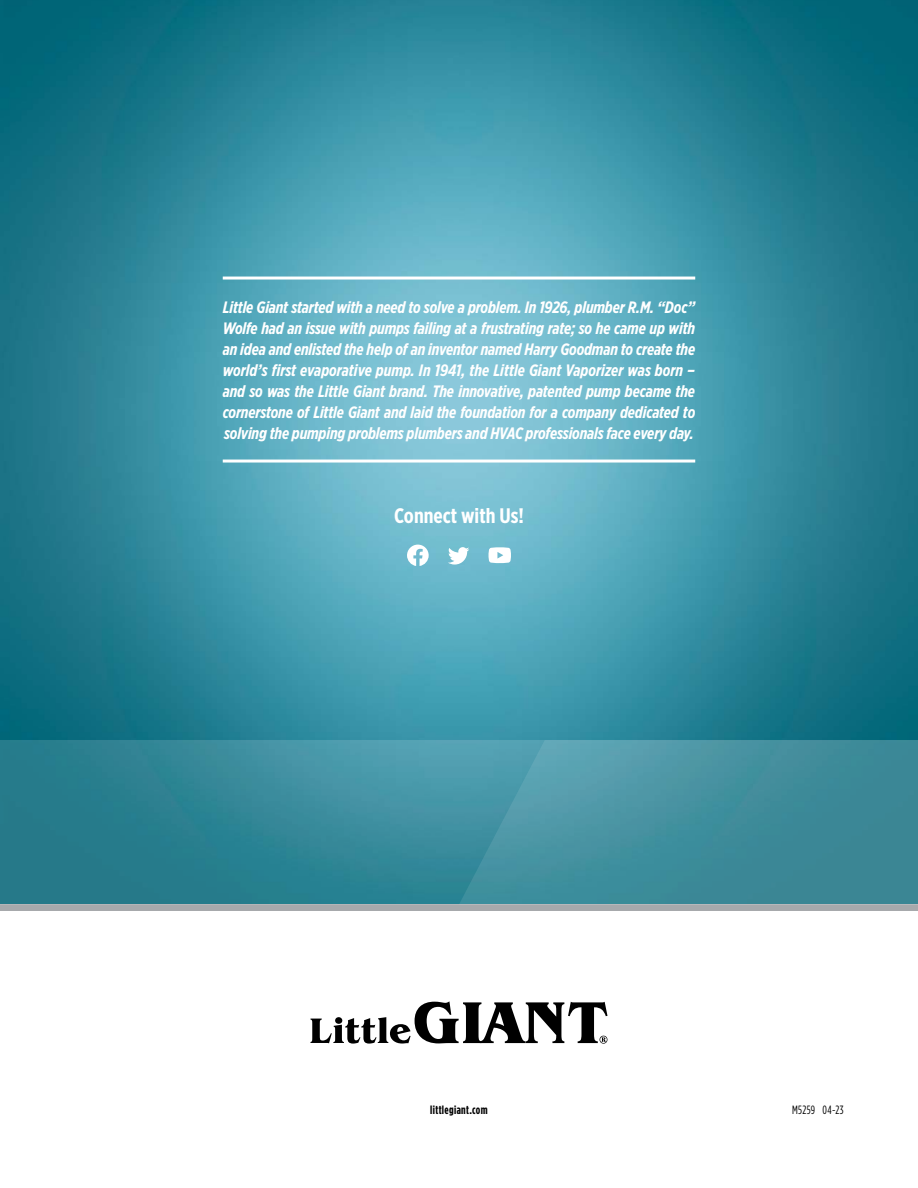
<style>
.page{position:relative;width:918px;height:1188px;background:#fff}
.page>*{position:absolute;margin:0;border:0;box-sizing:border-box;transform-origin:0 0}
.t1{font:700 21px "Gotham X Narrow";color:#fff}
.t2{font:italic 700 16.5px/21px "Gotham X Narrow";letter-spacing:-.01em;color:#fff;text-align:justify}
.t3{font:700 12px "Gotham Condensed";letter-spacing:.03em;color:#000}
.t4{font:12px "Gotham Condensed";letter-spacing:.03em;color:#000}
</style>
<div class="page">
<svg style="left:310px;top:1001px;width:297px;height:43px"></svg>
<img style="left:0;top:0;width:918px;height:740px">
<div style="left:0;top:904px;width:918px;height:7px;background:#a7a9ac"></div>
<svg style="left:0;top:740px;width:459px;height:164px;background:#318595"></svg>
<svg style="left:459px;top:740px;width:459px;height:164px;background:#438f9e"></svg>
<hr style="left:223px;top:277px;width:472px;height:3px;background:#fff">
<hr style="left:223px;top:460px;width:472px;height:3px;background:#fff">
<svg style="left:448px;top:547px;width:21px;height:18px"></svg>
<svg style="left:489px;top:547px;width:22px;height:16px"></svg>
<svg style="left:407px;top:545px;width:22px;height:21px"></svg>
<p class="t2" style="left:223px;top:297px;width:474px">Little Giant started with a need to solve a problem. In 1926, plumber R.M. “Doc” Wolfe had an issue with pumps failing at a frustrating rate; so he came up with an idea and enlisted the help of an inventor named Harry Goodman to create the world’s first evaporative pump. In 1941, the Little Giant Vaporizer was born – and so was the Little Giant brand. The innovative, patented pump became the cornerstone of Little Giant and laid the foundation for a company dedicated to solving the pumping problems plumbers and HVAC professionals face every day.</p>
<p class="t1" style="left:394px;top:503px;width:131px">Connect with Us!</p>
<p class="t3" style="left:430px;top:1103px;width:59px">littlegiant.com</p>
<p class="t4" style="left:792px;top:1103px;width:53px">M5259 04-23</p>
</div>
